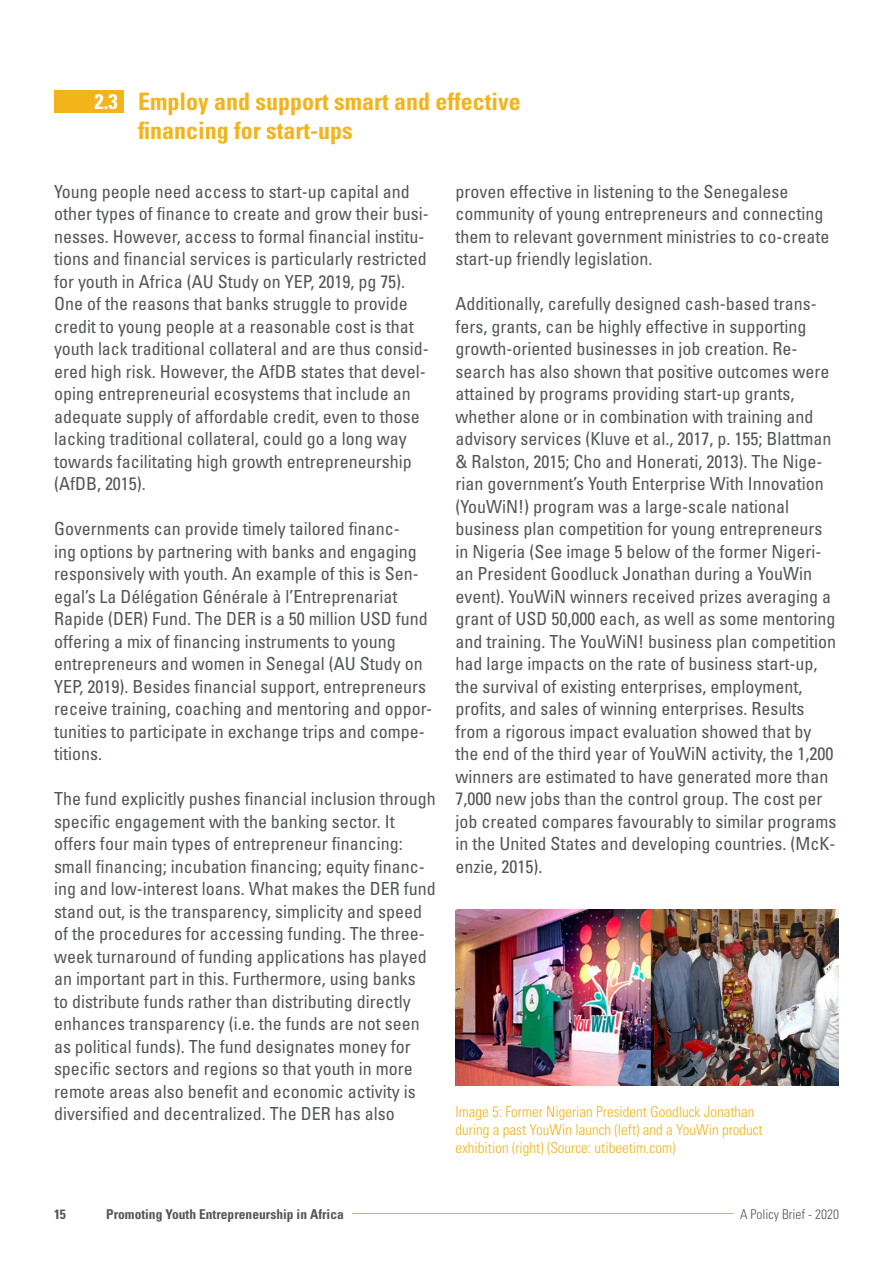
<style>
.page{position:relative;width:893px;height:1263px;background:#fff}
.page>*{position:absolute;margin:0;border:0;box-sizing:border-box;transform-origin:0 0}
.t1{font:700 condensed 24px/28.8px "Univers LT Std";color:#f3b31b}
.t2{font:700 condensed 21px "Univers LT Std";color:#fff}
.t3{font:condensed 18px/22.5px "Univers LT Std";color:#545759}
.t4{font:300 condensed 15px/18px "Univers LT Std";color:#f3b31b}
.t5{font:700 condensed 13.5px "Univers LT Std";color:#545759}
.t6{font:300 condensed 13.5px "Univers LT Std";color:#545759}
</style>
<div class="page">
<hr style="left:352px;top:1213px;width:381px;height:1px;background:#f3b31b">
<div style="left:54px;top:90px;width:69px;height:22px;background:#f3b31b"></div>
<img style="left:455px;top:910px;width:384px;height:175px">
<p class="t2" style="left:95px;top:88px;width:25px">2.3</p>
<p class="t1" style="left:138px;top:87px;width:384px">Employ and support smart and effective financing for start-ups</p>
<p class="t3" style="left:54px;top:180px;width:376px">Young people need access to start-up capital and other types of finance to create and grow their busi&shy;nesses. However, access to formal financial institu&shy;tions and financial services is particularly restricted for youth in Africa (AU Study on YEP, 2019, pg 75).<br>One of the reasons that banks struggle to provide credit to young people at a reasonable cost is that youth lack traditional collateral and are thus consid&shy;ered high risk. However, the AfDB states that devel&shy;oping entrepreneurial ecosystems that include an adequate supply of affordable credit, even to those lacking traditional collateral, could go a long way towards facilitating high growth entrepreneurship (AfDB, 2015).</p>
<p class="t3" style="left:54px;top:517px;width:380px">Governments can provide timely tailored financ-<br>ing options by partnering with banks and engaging responsively with youth. An example of this is Sen&shy;egal’s La Délégation Générale à l’Entreprenariat Rapide (DER) Fund. The DER is a 50 million USD fund offering a mix of financing instruments to young entrepreneurs and women in Senegal (AU Study on YEP, 2019). Besides financial support, entrepreneurs receive training, coaching and mentoring and oppor&shy;tunities to participate in exchange trips and compe&shy;titions.</p>
<p class="t3" style="left:54px;top:787px;width:383px">The fund explicitly pushes financial inclusion through specific engagement with the banking sector. It offers four main types of entrepreneur financing: small financing; incubation financing; equity financ&shy;ing and low-interest loans. What makes the DER fund stand out, is the transparency, simplicity and speed of the procedures for accessing funding. The three&shy;week turnaround of funding applications has played an important part in this. Furthermore, using banks<br>to distribute funds rather than distributing directly enhances transparency (i.e. the funds are not seen as political funds). The fund designates money for specific sectors and regions so that youth in more remote areas also benefit and economic activity is diversified and decentralized. The DER has also</p>
<p class="t3" style="left:455px;top:180px;width:375px">proven effective in listening to the Senegalese community of young entrepreneurs and connecting them to relevant government ministries to co-create start-up friendly legislation.</p>
<p class="t3" style="left:455px;top:292px;width:382px">Additionally, carefully designed cash-based trans&shy;fers, grants, can be highly effective in supporting growth-oriented businesses in job creation. Re&shy;search has also shown that positive outcomes were attained by programs providing start-up grants, whether alone or in combination with training and advisory services (Kluve et al., 2017, p. 155; Blattman &amp; Ralston, 2015; Cho and Honerati, 2013). The Nige&shy;rian government’s Youth Enterprise With Innovation (YouWiN!) program was a large-scale national business plan competition for young entrepreneurs in Nigeria (See image 5 below of the former Nigeri&shy;an President Goodluck Jonathan during a YouWin event). YouWiN winners received prizes averaging a grant of USD 50,000 each, as well as some mentoring and training. The YouWiN! business plan competition had large impacts on the rate of business start-up, the survival of existing enterprises, employment, profits, and sales of winning enterprises. Results from a rigorous impact evaluation showed that by the end of the third year of YouWiN activity, the 1,200 winners are estimated to have generated more than 7,000 new jobs than the control group. The cost per job created compares favourably to similar programs in the United States and developing countries. (McK&shy;enzie, 2015).</p>
<p class="t4" style="left:455px;top:1102px;width:309px">Image 5: Former Nigerian President Goodluck Jonathan during a past YouWin launch (left) and a YouWin product exhibition (right) (Source: utibeetim.com)</p>
<p class="t5" style="left:54px;top:1206px;width:13px">15</p>
<p class="t5" style="left:106px;top:1206px;width:239px">Promoting Youth Entrepreneurship in Africa</p>
<p class="t6" style="left:740px;top:1206px;width:100px">A Policy Brief - 2020</p>
</div>
